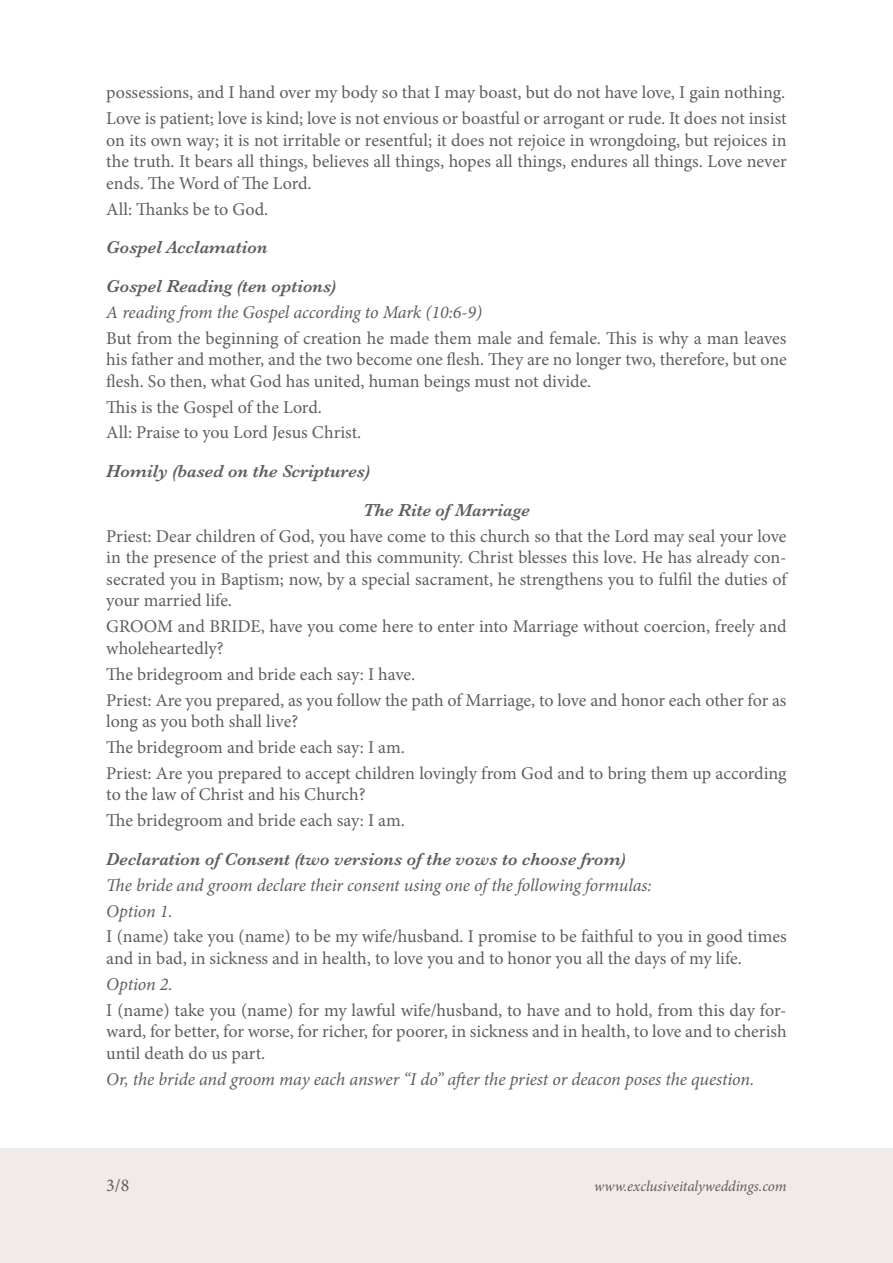
<style>
.page{position:relative;width:893px;height:1263px;background:#fff}
.page>*{position:absolute;margin:0;border:0;box-sizing:border-box;transform-origin:0 0}
.t1{font:18px/21.6px "Minion Pro";letter-spacing:.005em;color:#615d59}
.t2{font:italic 18px/25.8px "Minion Pro";letter-spacing:-.01em;color:#615d59}
.t3{font:italic 600 18px/38.5px "Baskerville";color:#615d59}
.t4{font:italic 15px "Minion Pro";letter-spacing:-.005em;color:#615d59}
</style>
<div class="page">
<div style="left:0;top:1148px;width:893px;height:115px;background:#f0eae8"></div>
<p class="t1" style="left:106px;top:80px;width:682px;line-height:25.8px">possessions, and I hand over my body so that I may boast, but do not have love, I gain nothing.<br>Love is patient; love is kind; love is not envious or boastful or arrogant or rude. It does not insist</p>
<p class="t1" style="left:106px;top:129px;width:682px;text-align:justify">on its own way; it is not irritable or resentful; it does not rejoice in wrongdoing, but rejoices in the truth. It bears all things, believes all things, hopes all things, endures all things. Love never ends. The Word of The Lord.</p>
<p class="t1" style="left:106px;top:198px;width:163px">All: Thanks be to God.</p>
<p class="t3" style="left:106px;top:228px;width:231px">Gospel Acclamation<br>Gospel Reading (ten options)</p>
<p class="t2" style="left:106px;top:299px;width:377px">A reading from the Gospel according to Mark (10:6-9)</p>
<p class="t1" style="left:106px;top:327px;width:682px;text-align:justify">But from the beginning of creation he made them male and female. This is why a man leaves his father and mother, and the two become one flesh. They are no longer two, therefore, but one flesh. So then, what God has united, human beings must not divide.</p>
<p class="t1" style="left:106px;top:394px;width:257px;line-height:25.8px">This is the Gospel of the Lord.<br>All: Praise to you Lord Jesus Christ.</p>
<p class="t3" style="left:363px;top:452px;width:168px;text-indent:-257px">Homily (based on the Scriptures)<br>The Rite of Marriage</p>
<p class="t1" style="left:106px;top:525px;width:684px;text-align:justify">Priest: Dear children of God, you have come to this church so that the Lord may seal your love in the presence of the priest and this community. Christ blesses this love. He has already con&shy;secrated you in Baptism; now, by a special sacrament, he strengthens you to fulfil the duties of your married life.</p>
<p class="t1" style="left:106px;top:616px;width:682px">GROOM and BRIDE, have you come here to enter into Marriage without coercion, freely and wholeheartedly?</p>
<p class="t1" style="left:106px;top:661px;width:682px;line-height:25.8px">The bridegroom and bride each say: I have.<br>Priest: Are you prepared, as you follow the path of Marriage, to love and honor each other for as</p>
<p class="t1" style="left:106px;top:708px;width:682px;line-height:25.8px">long as you both shall live?<br>The bridegroom and bride each say: I am.<br>Priest: Are you prepared to accept children lovingly from God and to bring them up according</p>
<p class="t1" style="left:106px;top:782px;width:300px;line-height:25.8px">to the law of Christ and his Church?<br>The bridegroom and bride each say: I am.</p>
<p class="t3" style="left:106px;top:840px;width:521px">Declaration of Consent (two versions of the vows to choose from)</p>
<p class="t2" style="left:106px;top:872px;width:547px">The bride and groom declare their consent using one of the following formulas:<br>Option 1.</p>
<p class="t1" style="left:106px;top:926px;width:682px">I (name) take you (name) to be my wife/husband. I promise to be faithful to you in good times and in bad, in sickness and in health, to love you and to honor you all the days of my life.</p>
<p class="t2" style="left:106px;top:971px;width:68px">Option 2.</p>
<p class="t1" style="left:106px;top:999px;width:682px;text-align:justify">I (name) take you (name) for my lawful wife/husband, to have and to hold, from this day for&shy;ward, for better, for worse, for richer, for poorer, in sickness and in health, to love and to cherish until death do us part.</p>
<p class="t2" style="left:106px;top:1066px;width:650px">Or, the bride and groom may each answer “I do” after the priest or deacon poses the question.</p>
<p class="t1" style="left:106px;top:1174px;width:25px">3/8</p>
<p class="t4" style="left:594px;top:1176px;width:194px">www.exclusiveitalyweddings.com</p>
</div>
